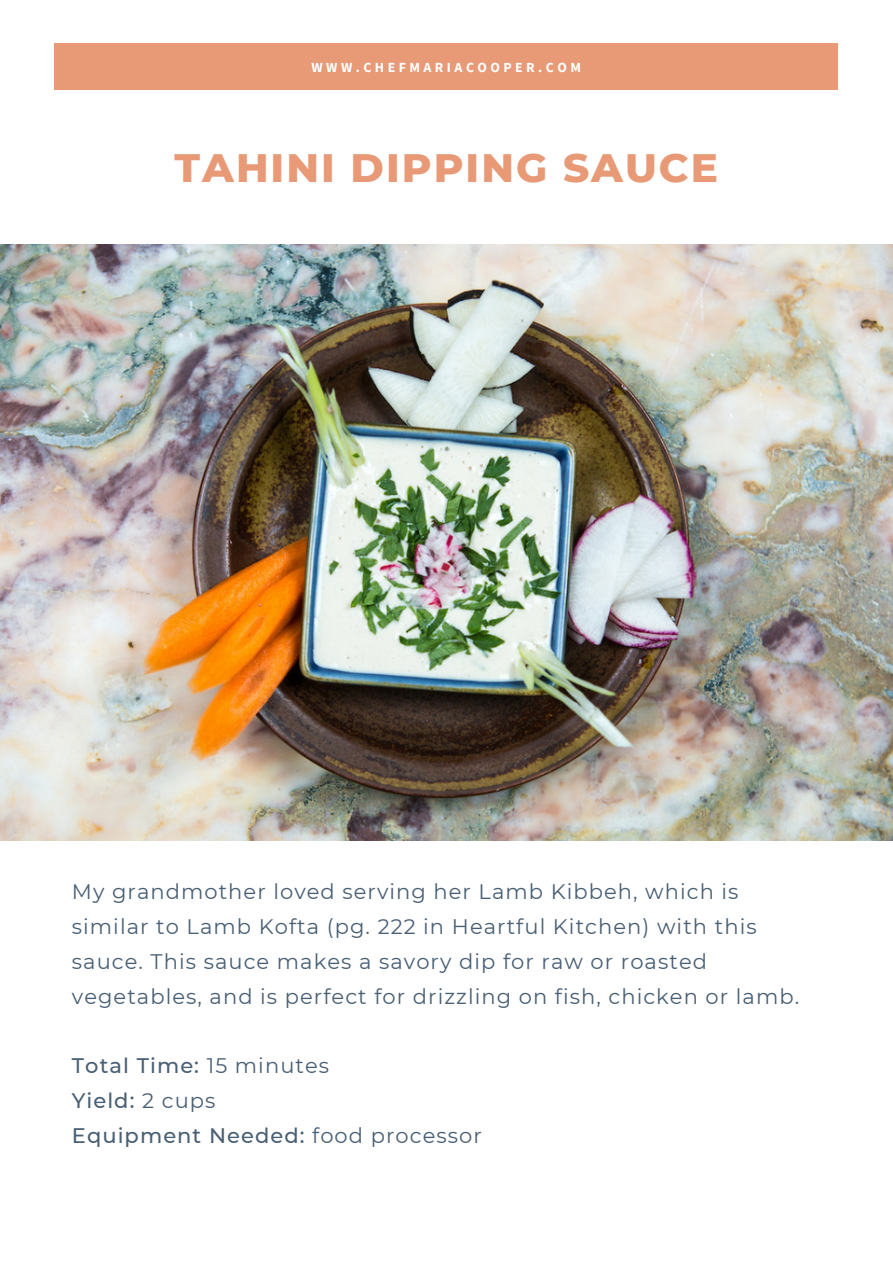
<style>
.page{position:relative;width:893px;height:1264px;background:#fff}
.page>*{position:absolute;margin:0;border:0;box-sizing:border-box;transform-origin:0 0}
.t1{font:800 40.5px "Montserrat";letter-spacing:.05em;color:#e89976}
.t2{font:21px/34.8px "Montserrat";letter-spacing:.05em;color:#495f74}
.t3{font:500 21px/34.8px "Montserrat";letter-spacing:.05em;color:#495f74}
.t4{font:700 13.8px "Source Sans Pro";letter-spacing:.25em;color:#fff}
.s1{font-weight:400}
</style>
<div class="page">
<div style="left:54px;top:44px;width:784px;height:46px;background:#e89976"></div>
<img style="left:0;top:244px;width:892px;height:596px">
<p class="t4" style="left:311px;top:58px;width:271px">WWW.CHEFMARIACOOPER.COM</p>
<h1 class="t1" style="left:174px;top:142px;width:545px">TAHINI DIPPING SAUCE</h1>
<p class="t2" style="left:72px;top:874px;width:728px">My grandmother loved serving her Lamb Kibbeh, which is similar to Lamb Kofta (pg. 222 in Heartful Kitchen) with this sauce. This sauce makes a savory dip for raw or roasted vegetables, and is perfect for drizzling on fish, chicken or lamb.</p>
<p class="t3" style="left:72px;top:1048px;width:411px">Total Time: <span class="s1">15 minutes<br></span>Yield: <span class="s1">2 cups<br></span>Equipment Needed: <span class="s1">food processor</span></p>
</div>
